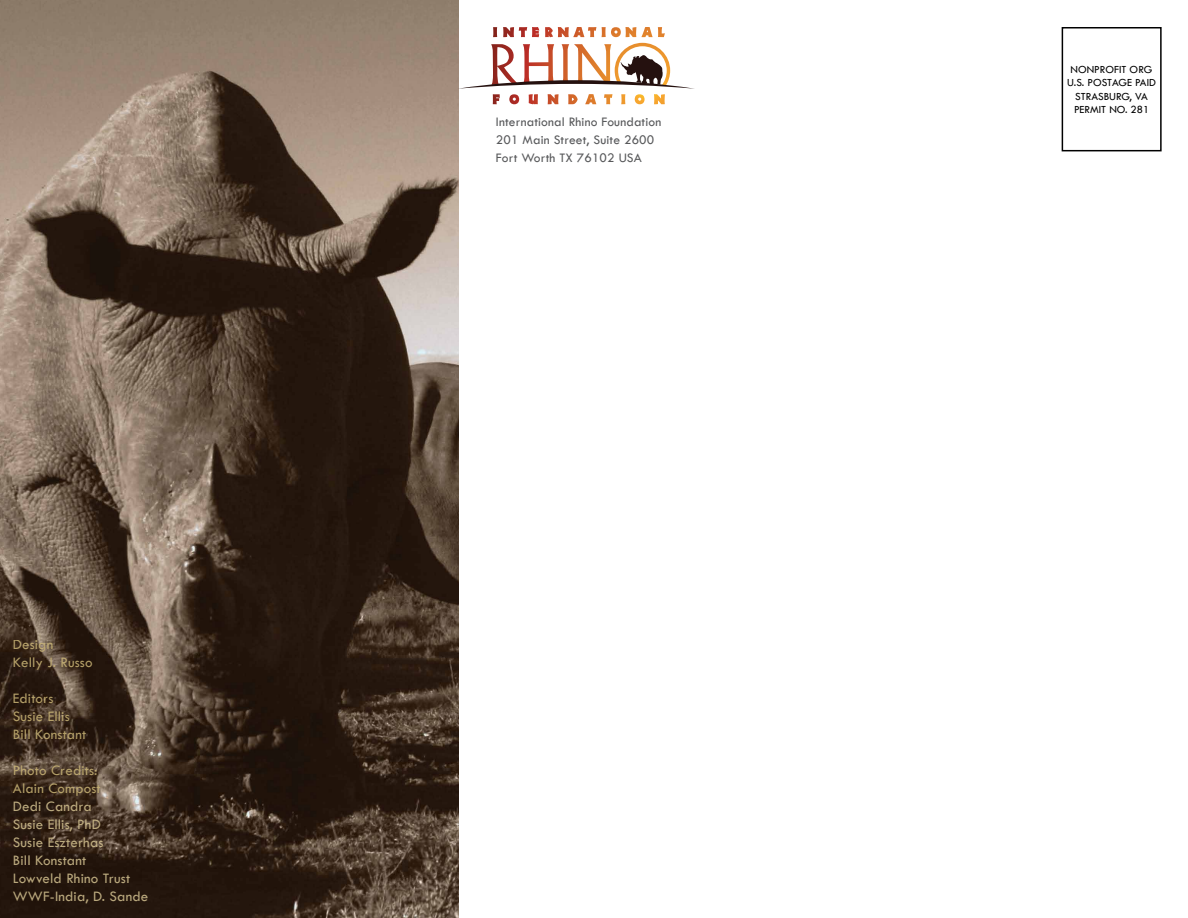
<style>
.page{position:relative;width:1188px;height:918px;background:#fff}
.page>*{position:absolute;margin:0;border:0;box-sizing:border-box;transform-origin:0 0}
.t1{font:15px/18px "Tw Cen";letter-spacing:.01em;color:#d6c492}
.t2{font:15px/18px "Tw Cen";letter-spacing:.01em;color:#cbb677}
.t3{font:13.5px/18px "Tw Cen";letter-spacing:.01em;color:#58595b}
.t4{font:11.25px/13.5px "Tw Cen";color:#000;text-align:center}
</style>
<div class="page">
<img style="left:0;top:0;width:459px;height:918px">
<svg style="left:493px;top:27px;width:4px;height:10px"></svg>
<svg style="left:503px;top:27px;width:36px;height:10px"></svg>
<svg style="left:545px;top:27px;width:51px;height:10px"></svg>
<svg style="left:602px;top:27px;width:63px;height:10px"></svg>
<svg style="left:458px;top:43px;width:236px;height:61px"></svg>
<div style="left:1062px;top:27px;width:100px;height:124px;border:2px solid #000"></div>
<p class="t2" style="left:13px;top:636px;width:81px">Design<br>Kelly J. Russo</p>
<p class="t2" style="left:13px;top:690px;width:75px">Editors<br>Susie Ellis<br>Bill Konstant</p>
<p class="t2" style="left:13px;top:762px;width:89px">Photo Credits:<br>Alain Compost</p>
<p class="t1" style="left:13px;top:798px;width:137px">Dedi Candra<br>Susie Ellis, PhD<br>Susie Eszterhas<br>Bill Konstant<br>Lowveld Rhino Trust<br>WWF-India, D. Sande</p>
<p class="t3" style="left:496px;top:113px;width:167px">International Rhino Foundation<br>201 Main Street, Suite 2600<br>Fort Worth TX 76102 USA</p>
<p class="t4" style="left:1067px;top:63px;width:90px">NONPROFIT ORG<br>U.S. POSTAGE PAID<br>STRASBURG, VA<br>PERMIT NO. 281</p>
</div>
